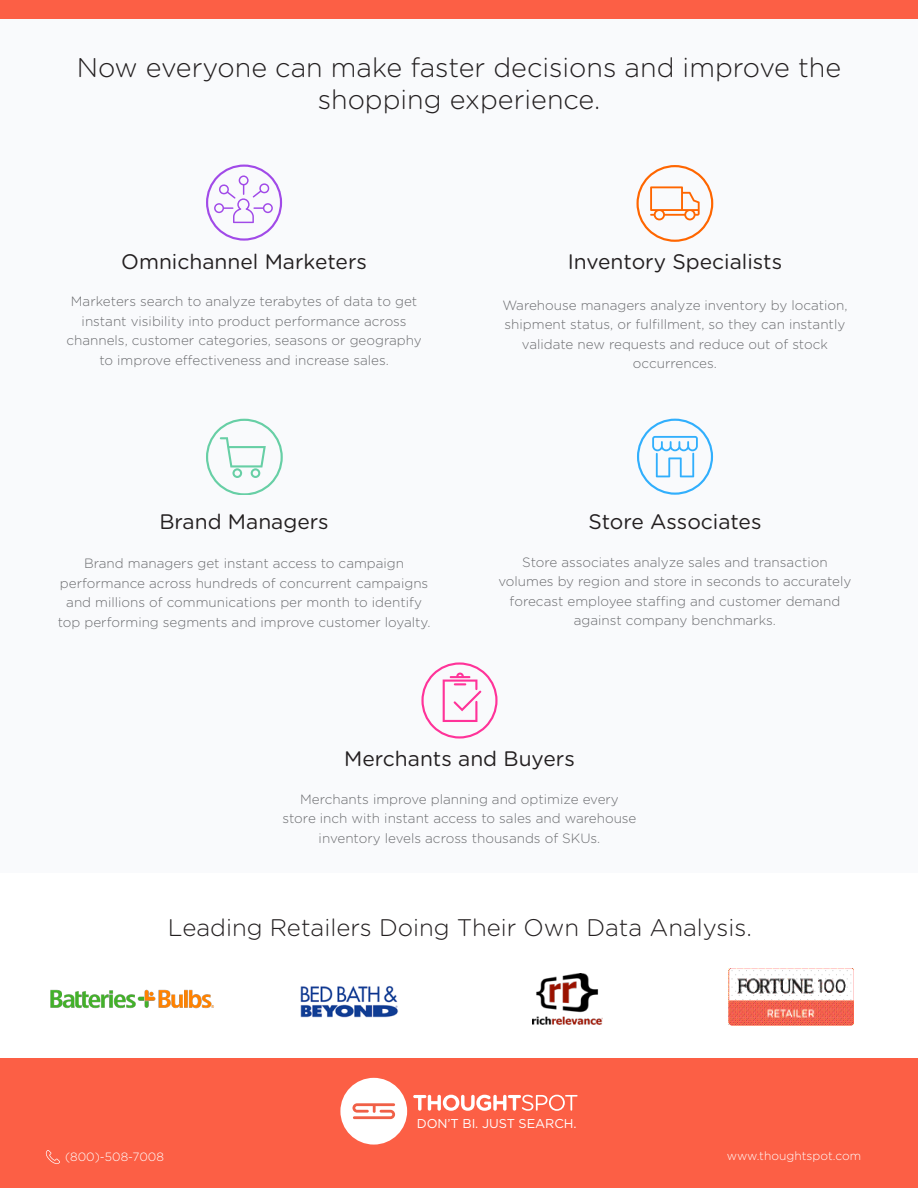
<style>
.page{position:relative;width:918px;height:1188px;background:#fff}
.page>*{position:absolute;margin:0;border:0;box-sizing:border-box;transform-origin:0 0}
.t1{font:300 27px/32.4px "Gotham Rounded";color:#231f20;text-align:center}
.t2{font:300 24px "Gotham Rounded";color:#231f20}
.t3{font:21px "Gotham Rounded";color:#231f20}
.t4{font:300 13.5px/19.5px "Gotham Rounded";color:#6c6d70;text-align:center}
.t5{font:12.75px "Gotham";letter-spacing:-.005em;color:#fff}
.t6{font:300 12px "Gotham Rounded";color:#fff}
</style>
<div class="page">
<div style="left:1px;top:17px;width:917px;height:856px;background:#f9fafc"></div>
<div style="left:0;top:0;width:918px;height:18px;background:#fc5f45"></div>
<img style="left:532px;top:973px;width:70px;height:52px">
<img style="left:50px;top:989px;width:164px;height:20px">
<img style="left:300px;top:986px;width:99px;height:32px">
<div style="left:0;top:1058px;width:918px;height:130px;background:#fc5f45"></div>
<svg style="left:206px;top:165px;width:76px;height:76px"></svg>
<svg style="left:206px;top:419px;width:77px;height:76px"></svg>
<svg style="left:421px;top:662px;width:77px;height:76px"></svg>
<svg style="left:636px;top:165px;width:77px;height:76px"></svg>
<svg style="left:637px;top:419px;width:76px;height:76px"></svg>
<svg style="left:413px;top:1095px;width:165px;height:16px"></svg>
<div style="left:340px;top:1078px;width:67px;height:67px;background:#fff;border-radius:50%"></div>
<svg style="left:352px;top:1103px;width:43px;height:16px"></svg>
<svg style="left:46px;top:1150px;width:14px;height:14px"></svg>
<img style="left:728px;top:968px;width:125px;height:58px">
<p class="t1" style="left:77px;top:50px;width:766px">Now everyone can make faster decisions and improve the shopping experience.</p>
<p class="t3" style="left:121px;top:247px;width:247px">Omnichannel Marketers</p>
<p class="t4" style="left:66px;top:291px;width:357px">Marketers search to analyze terabytes of data to get instant visibility into product performance across channels, customer categories, seasons or geography to improve effectiveness and increase sales.</p>
<p class="t3" style="left:159px;top:507px;width:171px">Brand Managers</p>
<p class="t4" style="left:58px;top:553px;width:374px">Brand managers get instant access to campaign performance across hundreds of concurrent campaigns and millions of communications per month to identify top performing segments and improve customer loyalty.</p>
<p class="t3" style="left:568px;top:247px;width:216px">Inventory Specialists</p>
<p class="t4" style="left:502px;top:295px;width:347px">Warehouse managers analyze inventory by location, shipment status, or fulfillment, so they can instantly validate new requests and reduce out of stock occurrences.</p>
<p class="t3" style="left:588px;top:507px;width:175px">Store Associates</p>
<p class="t4" style="left:498px;top:551px;width:354px">Store associates analyze sales and transaction volumes by region and store in seconds to accurately forecast employee staffing and customer demand against company benchmarks.</p>
<p class="t3" style="left:344px;top:745px;width:232px">Merchants and Buyers</p>
<p class="t4" style="left:283px;top:789px;width:356px">Merchants improve planning and optimize every store inch with instant access to sales and warehouse inventory levels across thousands of SKUs.</p>
<p class="t2" style="left:168px;top:911px;width:585px">Leading Retailers Doing Their Own Data Analysis.</p>
<p class="t6" style="left:65px;top:1149px;width:100px">(800)-508-7008</p>
<p class="t5" style="left:417px;top:1115px;width:161px">DON’T BI. JUST SEARCH.</p>
<p class="t6" style="left:727px;top:1148px;width:136px">www.thoughtspot.com</p>
</div>
